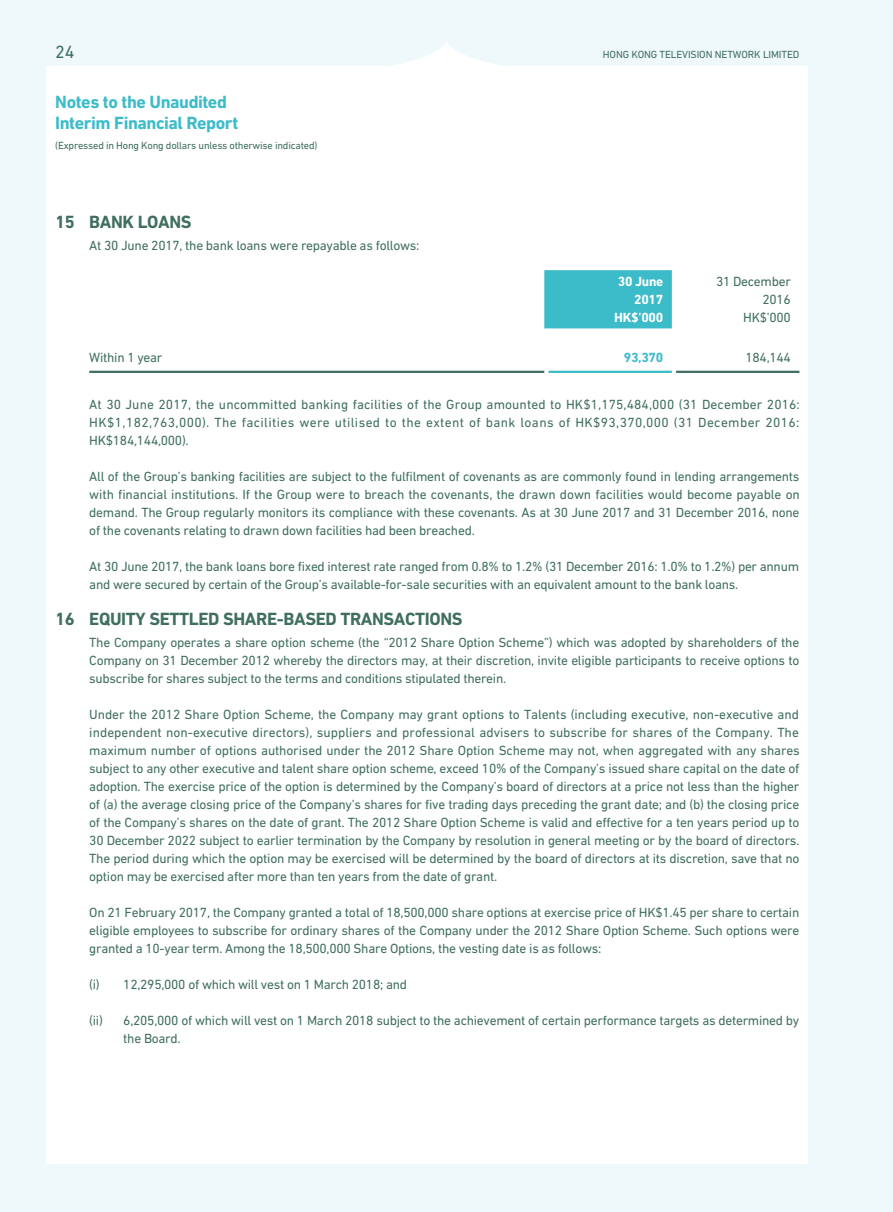
<style>
.page{position:relative;width:893px;height:1212px;background:#eff8fa}
.page>*{position:absolute;margin:0;border:0;box-sizing:border-box;transform-origin:0 0}
.t1{font:700 18px "DIN Next LT Pro";letter-spacing:-.02em;color:#406f5f}
.t2{font:700 18px/21px "DIN Next LT Pro";letter-spacing:-.025em;color:#3cbbc9}
.t3{font:18px "DIN Next LT Pro";color:#406f5f}
.t4{font:13.5px/18px "DIN Next LT Pro";letter-spacing:-.02em;color:#406f5f;text-align:justify}
.t5{font:700 13.5px/18px "DIN Next LT Pro";letter-spacing:-.02em;color:#fff;text-align:right}
.t6{font:700 13.5px "DIN Next LT Pro";color:#3cbbc9}
.t7{font:10.5px "DIN Next LT Pro";letter-spacing:-.02em;color:#406f5f}
</style>
<div class="page">
<div style="left:47px;top:66px;width:761px;height:1097px;background:#fff"></div>
<svg style="left:392px;top:42px;width:109px;height:24px"></svg>
<div style="left:544px;top:270px;width:128px;height:58px;background:#3cbbc9"></div>
<hr style="left:89px;top:371px;width:455px;height:2px;background:#406f5f">
<hr style="left:549px;top:371px;width:123px;height:2px;background:#3cbbc9">
<hr style="left:676px;top:371px;width:123px;height:2px;background:#406f5f">
<h1 class="t3" style="left:55px;top:41px;width:21px">24</h1>
<p class="t7" style="left:603px;top:48px;width:198px">HONG KONG TELEVISION NETWORK LIMITED</p>
<h1 class="t2" style="left:55px;top:91px;width:185px">Notes to the Unaudited<br>Interim Financial Report</h1>
<p class="t7" style="left:55px;top:140px;width:264px">(Expressed in Hong Kong dollars unless otherwise indicated)</p>
<h1 class="t1" style="left:55px;top:211px;width:138px">15 BANK LOANS</h1>
<p class="t4" style="left:89px;top:236px;width:332px">At 30 June 2017, the bank loans were repayable as follows:</p>
<p class="t5" style="left:618px;top:272px;width:47px">30 June<br>2017</p>
<p class="t4" style="left:716px;top:272px;width:76px;text-align:right">31 December<br>2016</p>
<p class="t5" style="left:614px;top:308px;width:51px">HK$’000</p>
<p class="t4" style="left:743px;top:308px;width:49px">HK$’000</p>
<p class="t4" style="left:89px;top:348px;width:75px">Within 1 year</p>
<p class="t6" style="left:624px;top:350px;width:41px">93,370</p>
<p class="t4" style="left:745px;top:348px;width:47px">184,144</p>
<p class="t4" style="left:89px;top:395px;width:712px">At 30 June 2017, the uncommitted banking facilities of the Group amounted to HK$1,175,484,000 (31 December 2016:<br>HK$1,182,763,000). The facilities were utilised to the extent of bank loans of HK$93,370,000 (31 December 2016:<br>HK$184,144,000).</p>
<p class="t4" style="left:89px;top:467px;width:712px">All of the Group’s banking facilities are subject to the fulfilment of covenants as are commonly found in lending arrangements with financial institutions. If the Group were to breach the covenants, the drawn down facilities would become payable on demand. The Group regularly monitors its compliance with these covenants. As at 30 June 2017 and 31 December 2016, none of the covenants relating to drawn down facilities had been breached.</p>
<p class="t4" style="left:89px;top:557px;width:711px">At 30 June 2017, the bank loans bore fixed interest rate ranged from 0.8% to 1.2% (31 December 2016: 1.0% to 1.2%) per annum and were secured by certain of the Group’s available-for-sale securities with an equivalent amount to the bank loans.</p>
<h1 class="t1" style="left:55px;top:608px;width:409px">16 EQUITY SETTLED SHARE-BASED TRANSACTIONS</h1>
<p class="t4" style="left:89px;top:633px;width:712px">The Company operates a share option scheme (the “2012 Share Option Scheme”) which was adopted by shareholders of the Company on 31 December 2012 whereby the directors may, at their discretion, invite eligible participants to receive options to subscribe for shares subject to the terms and conditions stipulated therein.</p>
<p class="t4" style="left:89px;top:705px;width:712px">Under the 2012 Share Option Scheme, the Company may grant options to Talents (including executive, non-executive and independent non-executive directors), suppliers and professional advisers to subscribe for shares of the Company. The maximum number of options authorised under the 2012 Share Option Scheme may not, when aggregated with any shares subject to any other executive and talent share option scheme, exceed 10% of the Company’s issued share capital on the date of adoption. The exercise price of the option is determined by the Company’s board of directors at a price not less than the higher of (a) the average closing price of the Company’s shares for five trading days preceding the grant date; and (b) the closing price of the Company’s shares on the date of grant. The 2012 Share Option Scheme is valid and effective for a ten years period up to 30 December 2022 subject to earlier termination by the Company by resolution in general meeting or by the board of directors.<br>The period during which the option may be exercised will be determined by the board of directors at its discretion, save that no option may be exercised after more than ten years from the date of grant.</p>
<p class="t4" style="left:89px;top:903px;width:712px">On 21 February 2017, the Company granted a total of 18,500,000 share options at exercise price of HK$1.45 per share to certain eligible employees to subscribe for ordinary shares of the Company under the 2012 Share Option Scheme. Such options were granted a 10-year term. Among the 18,500,000 Share Options, the vesting date is as follows:</p>
<p class="t4" style="left:89px;top:975px;width:319px">(i) 12,295,000 of which will vest on 1 March 2018; and</p>
<p class="t4" style="left:123px;top:1011px;width:677px;text-indent:-34px">(ii) 6,205,000 of which will vest on 1 March 2018 subject to the achievement of certain performance targets as determined by the Board.</p>
</div>
